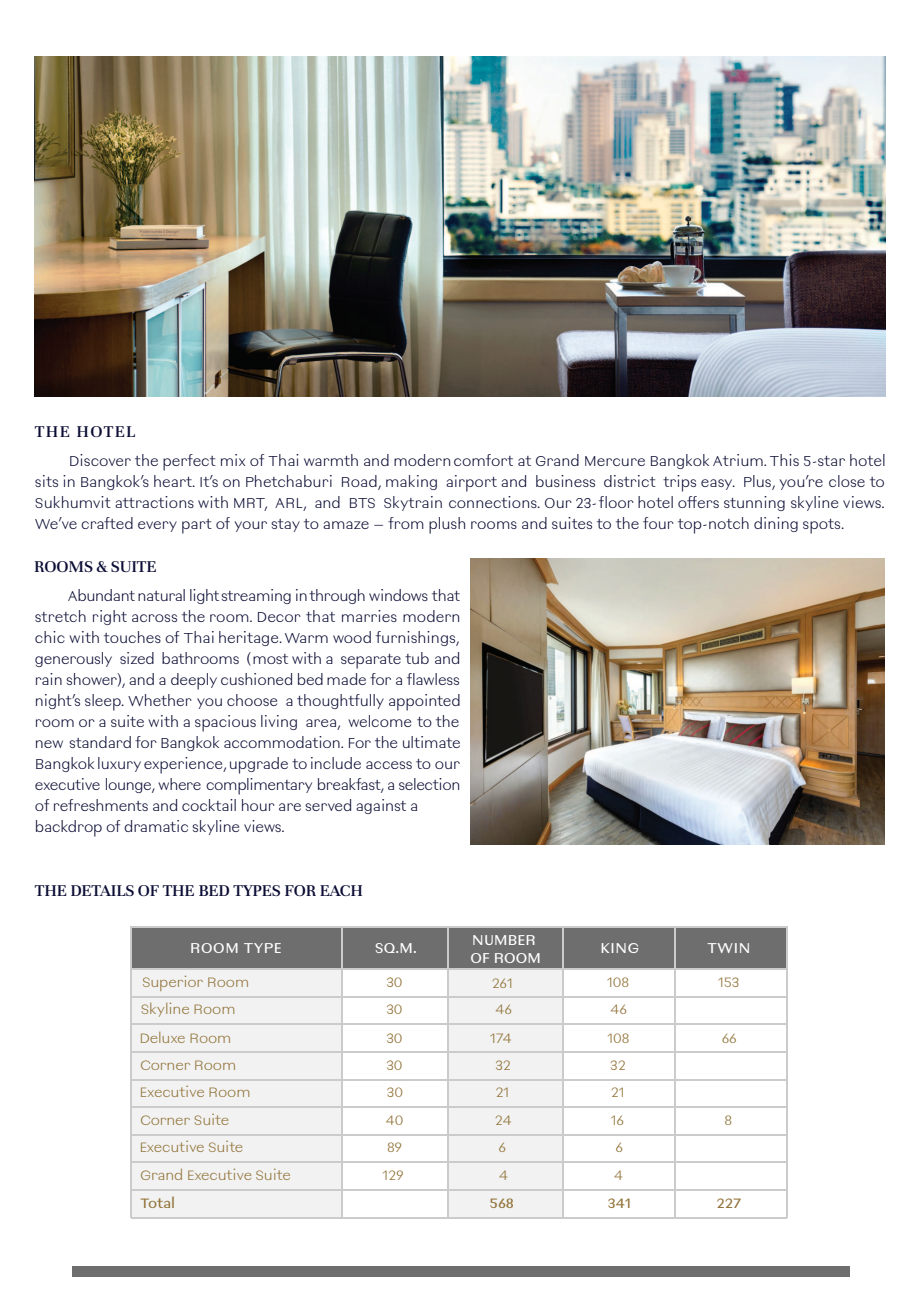
<style>
.page{position:relative;width:919px;height:1289px;background:#fff}
.page>*{position:absolute;margin:0;border:0;box-sizing:border-box;transform-origin:0 0}
.t1{font:500 18px "Unna";letter-spacing:-.01em;color:#0b0d34}
.t2{font:500 18px "Unna";letter-spacing:.075em;color:#0b0d34}
.t3{font:300 15px/21px "Discover Text";letter-spacing:-.01em;color:#0b0d34;text-align:justify}
.t4{font:15px "Discover Text";letter-spacing:-.005em;color:#fff;scale:1.04 1}
.t5{font:15px/18px "Discover Text";letter-spacing:-.025em;color:#fff;scale:1.04 1}
.t6{font:300 14.25px/27.2px "Discover Text";letter-spacing:-.01em;color:#917238;scale:1.04 1}
.t7{font:14.25px "Discover Text";letter-spacing:-.01em;color:#917238;scale:1.04 1}
</style>
<div class="page">
<img style="left:35px;top:57px;width:850px;height:339px">
<img style="left:470px;top:558px;width:414px;height:286px">
<div style="left:131px;top:968px;width:211px;height:249px;background:#f1f2f1"></div>
<div style="left:448px;top:968px;width:115px;height:249px;background:#f1f2f1"></div>
<div style="left:131px;top:926px;width:655px;height:42px;background:#6e6e6e"></div>
<hr style="left:131px;top:996px;width:655px;height:1px;background:#cbcbcb">
<hr style="left:131px;top:968px;width:655px;height:1px;background:#cbcbcb">
<hr style="left:131px;top:926px;width:656px;height:1px;background:#cbcbcb">
<hr style="left:131px;top:1023px;width:655px;height:1px;background:#cbcbcb">
<hr style="left:131px;top:1051px;width:655px;height:1px;background:#cbcbcb">
<hr style="left:131px;top:1078px;width:655px;height:2px;background:#cbcbcb">
<hr style="left:131px;top:1106px;width:655px;height:1px;background:#cbcbcb">
<hr style="left:131px;top:1134px;width:655px;height:1px;background:#cbcbcb">
<hr style="left:131px;top:1161px;width:655px;height:1px;background:#cbcbcb">
<hr style="left:131px;top:1189px;width:655px;height:1px;background:#cbcbcb">
<hr style="left:131px;top:1216px;width:655px;height:2px;background:#cbcbcb">
<hr style="left:562px;top:926px;width:1px;height:291px;background:#cbcbcb">
<hr style="left:674px;top:926px;width:1px;height:291px;background:#cbcbcb">
<hr style="left:786px;top:926px;width:1px;height:292px;background:#cbcbcb">
<hr style="left:131px;top:926px;width:1px;height:292px;background:#cbcbcb">
<hr style="left:448px;top:926px;width:1px;height:291px;background:#cbcbcb">
<hr style="left:341px;top:926px;width:2px;height:291px;background:#cbcbcb">
<div style="left:72px;top:1265px;width:777px;height:11px;background:#6e6e6e"></div>
<p class="t2" style="left:35px;top:420px;width:102px">THE HOTEL</p>
<p class="t3" style="left:35px;top:451px;width:852px;text-indent:34px">Discover the perfect mix of Thai warmth and modern comfort at Grand Mercure Bangkok Atrium. This 5-star hotel sits in Bangkok’s heart. It’s on Phetchaburi Road, making airport and business district trips easy. Plus, you’re close to Sukhumvit attractions with MRT, ARL, and BTS Skytrain connections. Our 23-floor hotel offers stunning skyline views.<br>We’ve crafted every part of your stay to amaze – from plush rooms and suites to the four top-notch dining spots.</p>
<p class="t1" style="left:34px;top:555px;width:124px">ROOMS &amp; SUITE</p>
<p class="t3" style="left:35px;top:586px;width:427px;text-align:left;text-indent:33px">Abundant natural lightstreaming inthrough windows that stretch right across the room. Decor that marries modern chic with touches of Thai heritage. Warm wood furnishings, generously sized bathrooms (most with a separate tub and rain shower), and a deeply cushioned bed made for a flawless night’s sleep. Whether you choose a thoughtfully appointed room or a suite with a spacious living area, welcome to the new standard for Bangkok accommodation. For the ultimate Bangkok luxury experience,upgrade to include access to our executive lounge, where complimentary breakfast, a selection of refreshments and cocktail hour are served against a backdrop of dramatic skyline views.</p>
<p class="t1" style="left:35px;top:879px;width:330px">THE DETAILS OF THE BED TYPES FOR EACH</p>
<p class="t5" style="left:470px;top:931px;width:70px">NUMBER<br>OF ROOM</p>
<p class="t4" style="left:190px;top:940px;width:90px">ROOM TYPE</p>
<p class="t4" style="left:600px;top:940px;width:39px">KING</p>
<p class="t4" style="left:707px;top:940px;width:43px">TWIN</p>
<p class="t4" style="left:375px;top:940px;width:42px">SQ.M.</p>
<p class="t6" style="left:386px;top:969px;width:17px">30<br>30</p>
<p class="t6" style="left:385px;top:1025px;width:19px;text-align:justify">30<br>30<br>30<br>40<br>89</p>
<p class="t6" style="left:382px;top:1163px;width:22px">129</p>
<p class="t6" style="left:498px;top:1163px;width:11px">4</p>
<p class="t7" style="left:489px;top:1196px;width:25px">568</p>
<p class="t6" style="left:142px;top:969px;width:104px">Superior Room</p>
<p class="t6" style="left:492px;top:970px;width:22px">261</p>
<p class="t6" style="left:141px;top:996px;width:93px">Skyline Room</p>
<p class="t6" style="left:495px;top:996px;width:18px">46</p>
<p class="t6" style="left:139px;top:1025px;width:90px">Deluxe Room</p>
<p class="t6" style="left:490px;top:1025px;width:22px">174</p>
<p class="t6" style="left:140px;top:1052px;width:94px">Corner Room</p>
<p class="t6" style="left:495px;top:1052px;width:17px">32</p>
<p class="t6" style="left:139px;top:1080px;width:108px">Executive Room</p>
<p class="t6" style="left:495px;top:1080px;width:15px">21</p>
<p class="t6" style="left:140px;top:1107px;width:87px">Corner Suite</p>
<p class="t6" style="left:495px;top:1107px;width:18px">24</p>
<p class="t6" style="left:139px;top:1134px;width:102px">Executive Suite</p>
<p class="t6" style="left:498px;top:1134px;width:9px">6</p>
<p class="t6" style="left:140px;top:1163px;width:146px">Grand Executive Suite</p>
<p class="t7" style="left:140px;top:1196px;width:35px">Total</p>
<p class="t6" style="left:607px;top:969px;width:23px">108<br>46</p>
<p class="t6" style="left:718px;top:969px;width:22px">153</p>
<p class="t6" style="left:607px;top:1025px;width:23px;text-align:center">108<br>32<br>21<br>16<br>6</p>
<p class="t6" style="left:614px;top:1163px;width:11px">4</p>
<p class="t7" style="left:607px;top:1196px;width:24px">341</p>
<p class="t6" style="left:721px;top:1025px;width:16px">66</p>
<p class="t6" style="left:724px;top:1107px;width:9px">8</p>
<p class="t7" style="left:716px;top:1196px;width:25px">227</p>
</div>
